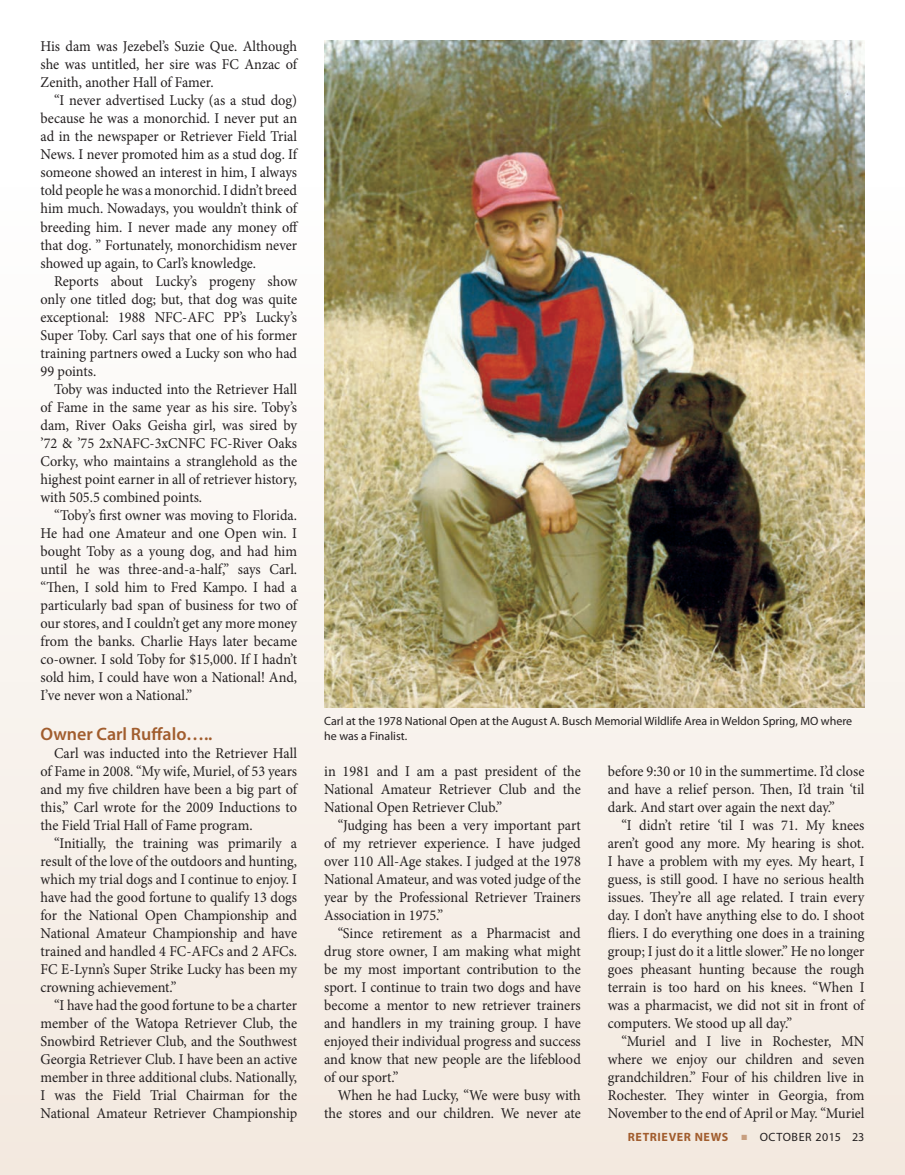
<style>
.page{position:relative;width:905px;height:1175px;background:#fff}
.page>*{position:absolute;margin:0;border:0;box-sizing:border-box;transform-origin:0 0}
.Sub_Heading{font:600 18px "Myriad Pro";color:#a15d2e}
.Body_Text{font:15px/18px "Minion Pro";letter-spacing:-.005em;color:#231f20;text-align:justify;scale:.95 1}
.t1{font:12px/15px "Myriad Pro";color:#231f20}
.t2{font:700 12px "Myriad Pro";letter-spacing:.05em;color:#a15d2e}
.s1{color:#c89f7f}
.s2{font-weight:400;color:#231f20}
</style>
<div class="page">
<div style="left:0;top:187px;width:904px;height:987px;background:linear-gradient(to bottom,#fefefd,#f3e9df)"></div>
<img style="left:324px;top:40px;width:540px;height:668px">
<p class="Body_Text" style="left:40px;top:38px;width:272px">His dam was Jezebel’s Suzie Que. Although she was untitled, her sire was FC Anzac of Zenith, another Hall of Famer.</p>
<p class="Body_Text" style="left:40px;top:92px;width:273px;text-indent:13px">“I never advertised Lucky (as a stud dog) because he was a monorchid. I never put an ad in the newspaper or Retriever Field Trial News. I never promoted him as a stud dog. If someone showed an interest in him, I always told people he was a monorchid. I didn’t breed him much. Nowadays, you wouldn’t think of breeding him. I never made any money off that dog. ” Fortunately, monorchidism never showed up again, to Carl’s knowledge.</p>
<p class="Body_Text" style="left:40px;top:272px;width:272px;text-indent:13px">Reports about Lucky’s progeny show only one titled dog; but, that dog was quite exceptional: 1988 NFC-AFC PP’s Lucky’s Super Toby. Carl says that one of his former training partners owed a Lucky son who had 99 points.</p>
<p class="Body_Text" style="left:40px;top:380px;width:272px;text-indent:13px">Toby was inducted into the Retriever Hall of Fame in the same year as his sire. Toby’s dam, River Oaks Geisha girl, was sired by ’72 &amp; ’75 2xNAFC-3xCNFC FC-River Oaks Corky, who maintains a stranglehold as the highest point earner in all of retriever history, with 505.5 combined points.</p>
<p class="Body_Text" style="left:40px;top:506px;width:272px;text-indent:13px">“Toby’s first owner was moving to Florida.<br>He had one Amateur and one Open win. I bought Toby as a young dog, and had him until he was three-and-a-half,” says Carl. “Then, I sold him to Fred Kampo. I had a particularly bad span of business for two of our stores, and I couldn’t get any more money from the banks. Charlie Hays later became co-owner. I sold Toby for $15,000. If I hadn’t sold him, I could have won a National! And, I’ve never won a National.”</p>
<p class="Sub_Heading" style="left:40px;top:722px;width:173px">Owner Carl Ruffalo…..</p>
<p class="Body_Text" style="left:41px;top:744px;width:272px;text-indent:13px">Carl was inducted into the Retriever Hall of Fame in 2008. “My wife, Muriel, of 53 years and my five children have been a big part of this,” Carl wrote for the 2009 Inductions to the Field Trial Hall of Fame program.</p>
<p class="Body_Text" style="left:41px;top:834px;width:272px;text-indent:13px">“Initially, the training was primarily a result of the love of the outdoors and hunting, which my trial dogs and I continue to enjoy. I have had the good fortune to qualify 13 dogs for the National Open Championship and National Amateur Championship and have trained and handled 4 FC-AFCs and 2 AFCs.<br>FC E-Lynn’s Super Strike Lucky has been my crowning achievement.”</p>
<p class="Body_Text" style="left:41px;top:996px;width:272px;text-indent:13px">“I have had the good fortune to be a charter member of the Watopa Retriever Club, the Snowbird Retriever Club, and the Southwest Georgia Retriever Club. I have been an active member in three additional clubs. Nationally, I was the Field Trial Chairman for the National Amateur Retriever Championship</p>
<p class="t1" style="left:324px;top:713px;width:529px">Carl at the 1978 National Open at the August A. Busch Memorial Wildlife Area in Weldon Spring, MO where he was a Finalist.</p>
<p class="Body_Text" style="left:324px;top:762px;width:272px">in 1981 and I am a past president of the National Amateur Retriever Club and the National Open Retriever Club.”</p>
<p class="Body_Text" style="left:324px;top:816px;width:272px;text-indent:13px">“Judging has been a very important part of my retriever experience. I have judged over 110 All-Age stakes. I judged at the 1978<br>National Amateur, and was voted judge of the year by the Professional Retriever Trainers Association in 1975.”</p>
<p class="Body_Text" style="left:324px;top:924px;width:272px;text-indent:13px">“Since retirement as a Pharmacist and drug store owner, I am making what might be my most important contribution to the sport. I continue to train two dogs and have become a mentor to new retriever trainers and handlers in my training group. I have enjoyed their individual progress and success and know that new people are the lifeblood of our sport.”</p>
<p class="Body_Text" style="left:324px;top:1086px;width:272px;text-align:right">When he had Lucky, “We were busy with the stores and our children. We never ate</p>
<p class="Body_Text" style="left:608px;top:762px;width:272px">before 9:30 or 10 in the summertime. I’d close and have a relief person. Then, I’d train ‘til dark. And start over again the next day.”</p>
<p class="Body_Text" style="left:608px;top:816px;width:272px;text-indent:13px">“I didn’t retire ‘til I was 71. My knees aren’t good any more. My hearing is shot.<br>I have a problem with my eyes. My heart, I guess, is still good. I have no serious health issues. They’re all age related. I train every day. I don’t have anything else to do. I shoot fliers. I do everything one does in a training group; I just do it a little slower.” He no longer goes pheasant hunting because the rough terrain is too hard on his knees. “When I was a pharmacist, we did not sit in front of computers. We stood up all day.”</p>
<p class="Body_Text" style="left:608px;top:1032px;width:272px;text-indent:13px">“Muriel and I live in Rochester, MN where we enjoy our children and seven grandchildren.” Four of his children live in Rochester. They winter in Georgia, from November to the end of April or May. “Muriel</p>
<p class="t2" style="left:628px;top:1128px;width:238px">RETRIEVER NEWS <span class="s1">■</span> <span class="s2">OCTOBER 2015 23</span></p>
</div>
